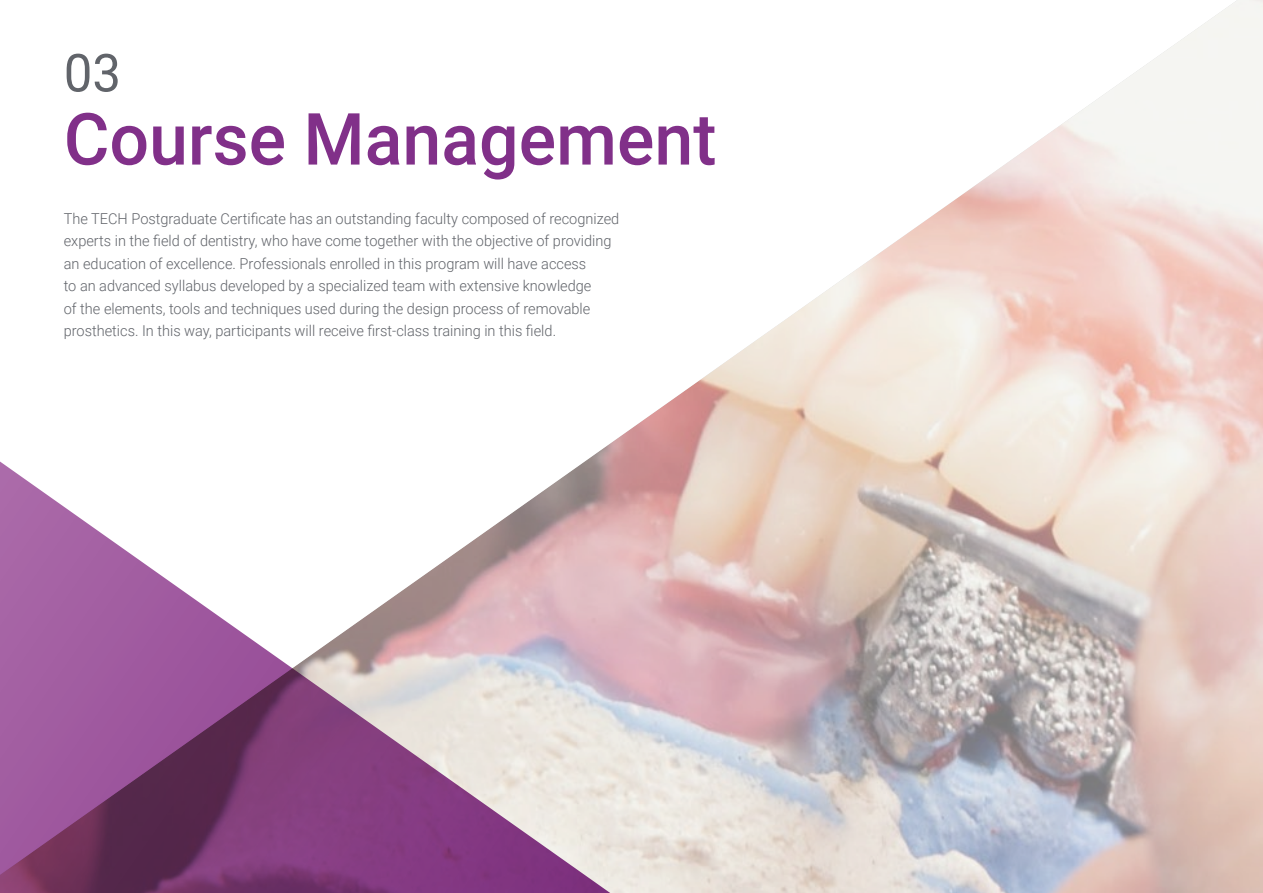
<style>
.page{position:relative;width:1263px;height:893px;background:#fff}
.page>*{position:absolute;margin:0;border:0;box-sizing:border-box;transform-origin:0 0}
.t1{font:500 72px "Roboto";color:#813089}
.t2{font:52.5px "Roboto";color:#61646a}
.t3{font:300 15px/22.5px "Roboto";color:#61646a}
</style>
<div class="page">
<img style="left:607px;top:0;width:656px;height:893px">
<svg style="left:0;top:446px;width:640px;height:447px"></svg>
<h2 class="t2" style="left:64px;top:36px;width:59px">03</h2>
<h1 class="t1" style="left:64px;top:89px;width:654px">Course Management</h1>
<p class="t3" style="left:64px;top:207px;width:557px">The TECH Postgraduate Certificate has an outstanding faculty composed of recognized experts in the field of dentistry, who have come together with the objective of providing an education of excellence. Professionals enrolled in this program will have access<br>to an advanced syllabus developed by a specialized team with extensive knowledge<br>of the elements, tools and techniques used during the design process of removable prosthetics. In this way, participants will receive first-class training in this field.</p>
</div>
